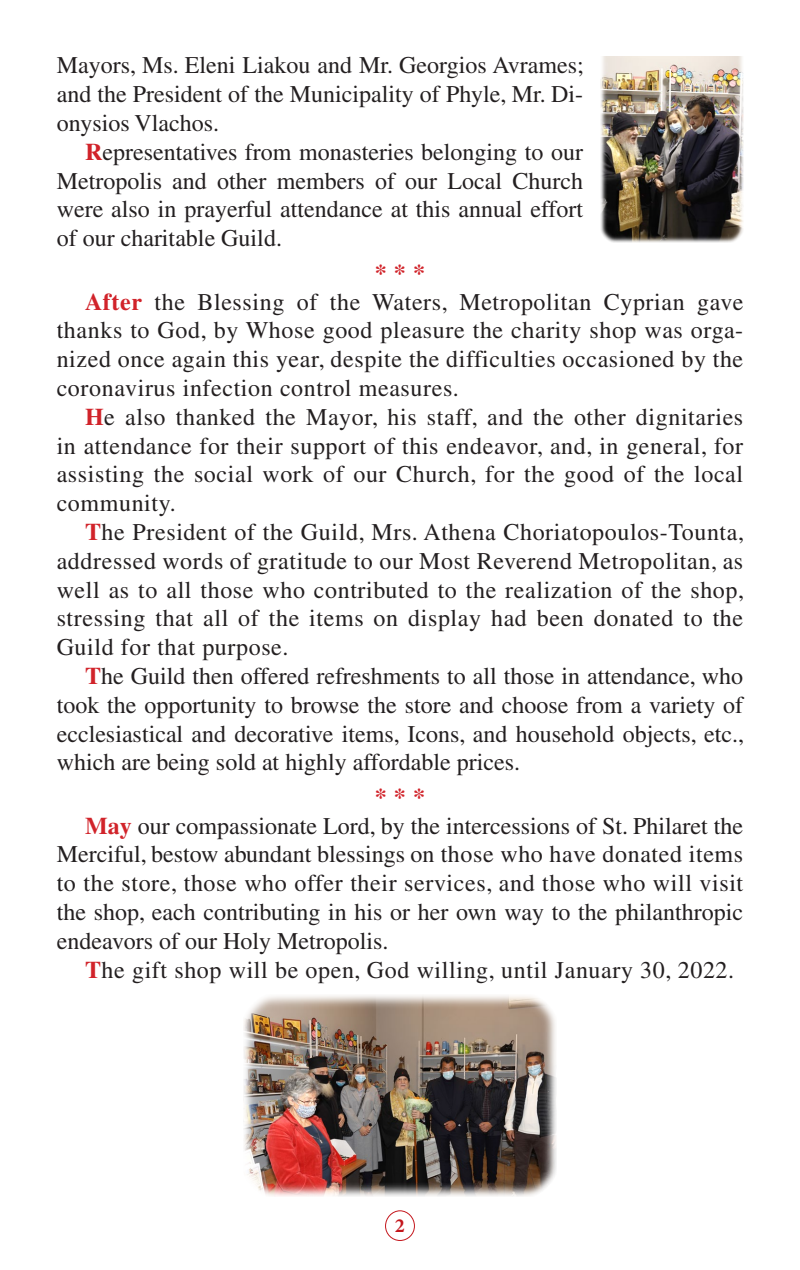
<style>
.page{position:relative;width:800px;height:1270px;background:#fff}
.page>*{position:absolute;margin:0;border:0;box-sizing:border-box;transform-origin:0 0}
.t1{font:24px/28.8px "Times CTOS";color:#231f20;text-align:justify}
.t2{font:24px "Times CTOS";letter-spacing:.025em;color:#231f20}
.t3{font:700 24px "Times CTOS";color:#d1232a}
.t4{font:700 20px "Minion Pro";color:#c4161c}
.s1{font-weight:700;color:#d1232a}
</style>
<div class="page">
<div style="left:385px;top:1210px;width:30px;height:31px;border:1px solid #c4161c;border-radius:50%"></div>
<img style="left:600px;top:57px;width:143px;height:186px">
<img style="left:244px;top:995px;width:312px;height:201px">
<p class="t1" style="left:57px;top:49px;width:529px">Mayors, Ms. Eleni Liakou and Mr. Georgios Avrames; and the President of the Municipality of Phyle, Mr. Di&shy;onysios Vlachos.</p>
<p class="t1" style="left:57px;top:136px;width:528px;text-indent:28px"><span class="s1">R</span>epresentatives from monasteries belonging to our Metropolis and other members of our Local Church were also in prayerful attendance at this annual effort of our charitable Guild.</p>
<p class="t3" style="left:375px;top:251px;width:52px">* * *</p>
<p class="t1" style="left:57px;top:285px;width:688px;text-indent:28px"><span class="s1">After</span> the Blessing of the Waters, Metropolitan Cyprian gave thanks to God, by Whose good pleasure the charity shop was orga&shy;nized once again this year, despite the difficulties occasioned by the coronavirus infection control measures.</p>
<p class="t1" style="left:57px;top:400px;width:688px;text-indent:28px"><span class="s1">H</span>e also thanked the Mayor, his staff, and the other dignitaries in attendance for their support of this endeavor, and, in general, for assisting the social work of our Church, for the good of the local community.</p>
<p class="t1" style="left:57px;top:516px;width:689px;text-indent:28px"><span class="s1">T</span>he President of the Guild, Mrs. Athena Choriatopoulos-Tounta, addressed words of gratitude to our Most Reverend Metropolitan, as well as to all those who contributed to the realization of the shop, stressing that all of the items on display had been donated to the Guild for that purpose.</p>
<p class="t1" style="left:57px;top:660px;width:689px;text-indent:28px"><span class="s1">T</span>he Guild then offered refreshments to all those in attendance, who took the opportunity to browse the store and choose from a variety of ecclesiastical and decorative items, Icons, and household objects, etc., which are being sold at highly affordable prices.</p>
<p class="t3" style="left:375px;top:775px;width:52px">* * *</p>
<p class="t1" style="left:57px;top:809px;width:688px;text-indent:28px"><span class="s1">May</span> our compassionate Lord, by the intercessions of St. Philaret the Merciful, bestow abundant blessings on those who have donated items to the store, those who offer their services, and those who will visit the shop, each contributing in his or her own way to the philanthropic endeavors of our Holy Metropolis.</p>
<p class="t2" style="left:85px;top:949px;width:651px"><span class="s1">T</span>he gift shop will be open, God willing, until January 30, 2022.</p>
<p class="t4" style="left:395px;top:1212px;width:11px">2</p>
</div>
